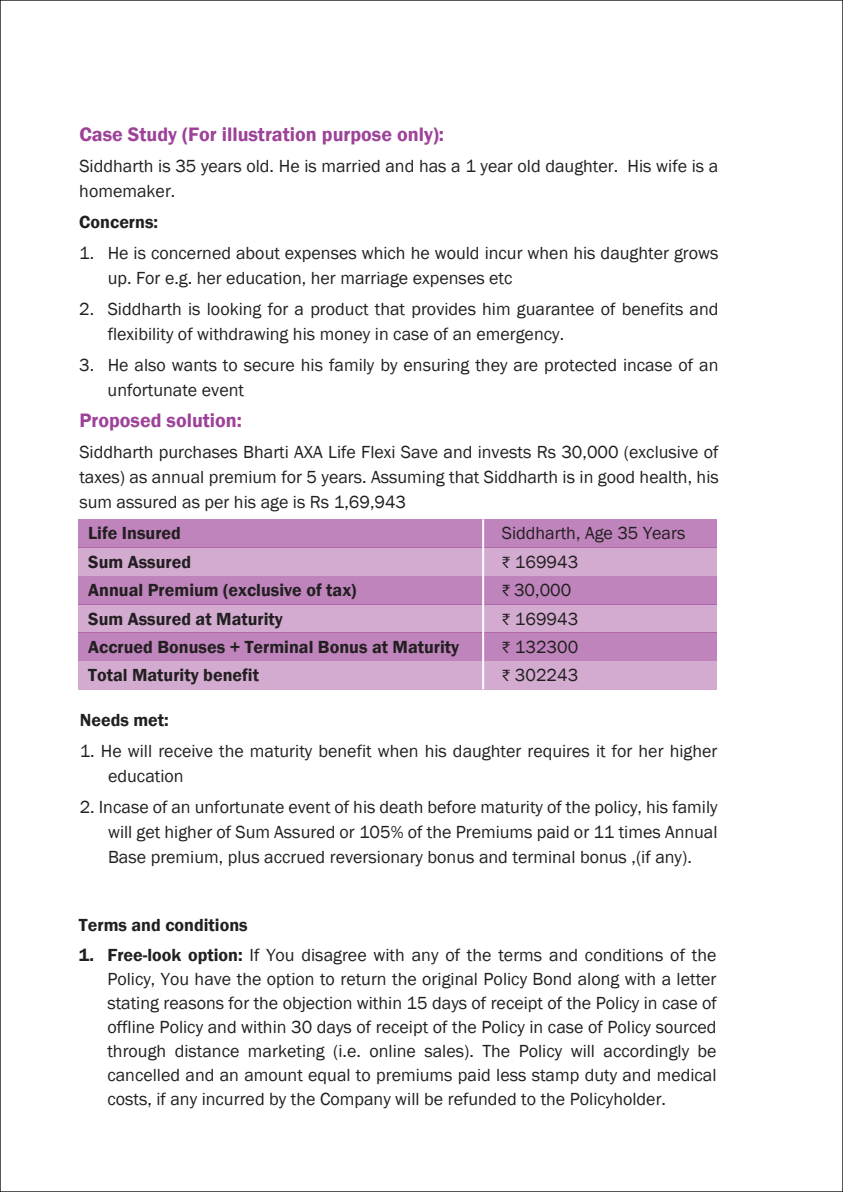
<style>
.page{position:relative;width:843px;height:1192px;background:#fff}
.page>*{position:absolute;margin:0;border:0;box-sizing:border-box;transform-origin:0 0}
.t1{font:600 20px "Franklin Gothic";color:#9d4298}
.t2{font:18px/25px "Franklin Gothic";color:#221f20}
.t3{font:600 18px "Franklin Gothic";color:#221f20}
.s1{font-family:"Myriad Pro";font-size:17px}
.s2{font-weight:600}
</style>
<div class="page">
<div style="left:78px;top:519px;width:638px;height:28px;background:#bf84bc"></div>
<div style="left:78px;top:547px;width:638px;height:28px;background:#d3aad0"></div>
<div style="left:78px;top:575px;width:638px;height:29px;background:#bf84bc"></div>
<div style="left:78px;top:604px;width:638px;height:28px;background:#d3aad0"></div>
<div style="left:78px;top:632px;width:638px;height:28px;background:#bf84bc"></div>
<div style="left:78px;top:660px;width:638px;height:29px;background:#d3aad0"></div>
<hr style="left:482px;top:519px;width:2px;height:170px;background:#fff">
<p class="t1" style="left:79px;top:122px;width:366px">Case Study (For illustration purpose only):</p>
<p class="t2" style="left:79px;top:154px;width:640px">Siddharth is 35 years old. He is married and has a 1 year old daughter. His wife is a homemaker.</p>
<p class="t3" style="left:79px;top:211px;width:80px">Concerns:</p>
<p class="t2" style="left:108px;top:241px;width:612px;text-indent:-28px">1. He is concerned about expenses which he would incur when his daughter grows up. For e.g. her education, her marriage expenses etc</p>
<p class="t2" style="left:108px;top:297px;width:612px;text-indent:-28px">2. Siddharth is looking for a product that provides him guarantee of benefits and flexibility of withdrawing his money in case of an emergency.</p>
<p class="t2" style="left:108px;top:352px;width:612px;text-indent:-28px">3. He also wants to secure his family by ensuring they are protected incase of an unfortunate event</p>
<p class="t1" style="left:79px;top:408px;width:164px">Proposed solution:</p>
<p class="t2" style="left:79px;top:440px;width:641px;text-align:justify">Siddharth purchases Bharti AXA Life Flexi Save and invests Rs 30,000 (exclusive of taxes) as annual premium for 5 years. Assuming that Siddharth is in good health, his sum assured as per his age is Rs 1,69,943</p>
<p class="t3" style="left:88px;top:522px;width:94px">Life Insured</p>
<p class="t2" style="left:501px;top:521px;width:185px">Siddharth, Age 35 Years</p>
<p class="t3" style="left:88px;top:550px;width:104px">Sum Assured</p>
<p class="t2" style="left:501px;top:549px;width:78px"><span class="s1">₹</span> 169943</p>
<p class="t3" style="left:88px;top:579px;width:270px">Annual Premium (exclusive of tax)</p>
<p class="t2" style="left:501px;top:578px;width:71px"><span class="s1">₹</span> 30,000</p>
<p class="t3" style="left:88px;top:607px;width:196px">Sum Assured at Maturity</p>
<p class="t2" style="left:501px;top:606px;width:78px"><span class="s1">₹</span> 169943</p>
<p class="t3" style="left:88px;top:635px;width:372px">Accrued Bonuses + Terminal Bonus at Maturity</p>
<p class="t2" style="left:501px;top:634px;width:78px"><span class="s1">₹</span> 132300</p>
<p class="t3" style="left:88px;top:664px;width:172px">Total Maturity benefit</p>
<p class="t2" style="left:501px;top:663px;width:78px"><span class="s1">₹</span> 302243</p>
<p class="t3" style="left:80px;top:709px;width:91px">Needs met:</p>
<p class="t2" style="left:108px;top:739px;width:610px;text-indent:-28px">1. He will receive the maturity benefit when his daughter requires it for her higher education</p>
<p class="t2" style="left:108px;top:795px;width:611px;text-align:justify;text-indent:-28px">2. Incase of an unfortunate event of his death before maturity of the policy, his family will get higher of Sum Assured or 105% of the Premiums paid or 11 times Annual Base premium, plus accrued reversionary bonus and terminal bonus ,(if any).</p>
<p class="t3" style="left:79px;top:913px;width:170px">Terms and conditions</p>
<p class="t2" style="left:107px;top:943px;width:611px;line-height:24px;text-align:justify;text-indent:-28px"><span class="s2">1. Free-look option:</span> If You disagree with any of the terms and conditions of the Policy, You have the option to return the original Policy Bond along with a letter stating reasons for the objection within 15 days of receipt of the Policy in case of offline Policy and within 30 days of receipt of the Policy in case of Policy sourced through distance marketing (i.e. online sales). The Policy will accordingly be cancelled and an amount equal to premiums paid less stamp duty and medical costs, if any incurred by the Company will be refunded to the Policyholder.</p>
</div>
